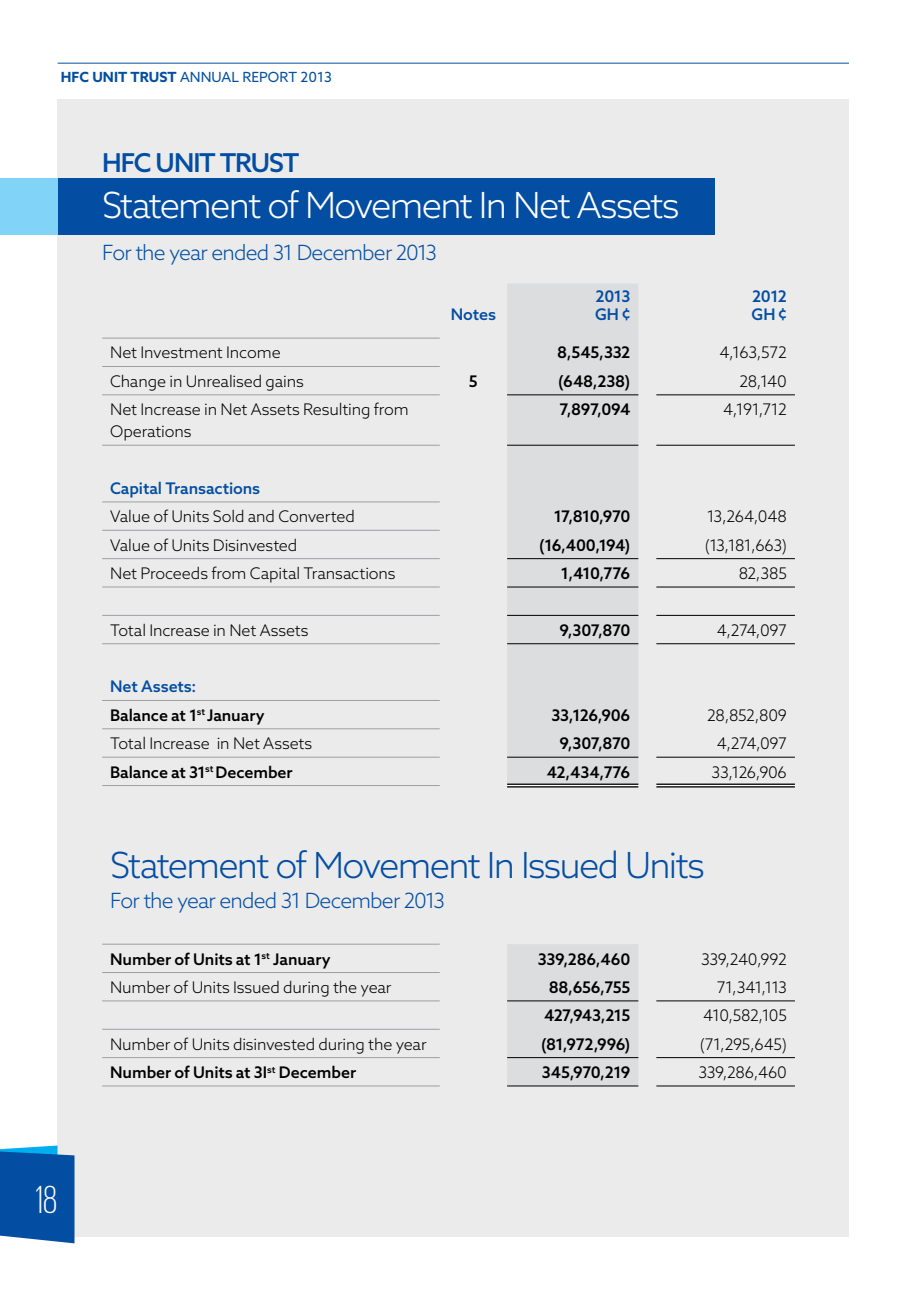
<style>
.page{position:relative;width:908px;height:1293px;background:#fff}
.page>*{position:absolute;margin:0;border:0;box-sizing:border-box;transform-origin:0 0}
.t1{font:300 40px "Giorgio Sans";color:#fff}
.t2{font:300 36px "Azo Sans";letter-spacing:-.05em;color:#034ea2}
.t3{font:300 36px "Azo Sans";letter-spacing:-.05em;color:#fff}
.t4{font:500 26px "Azo Sans";letter-spacing:-.045em;color:#034ea2}
.t5{font:300 21px "Azo Sans";letter-spacing:-.04em;color:#034ea2}
.t6{font:300 16px/22px "Azo Sans";letter-spacing:-.01em;color:#000}
.t7{font:500 16px/28.4px "Azo Sans";letter-spacing:-.01em;color:#000}
.t8{font:500 16px "Azo Sans";letter-spacing:-.005em;color:#034ea2}
.t9{font:500 16px "Azo Sans";letter-spacing:-.04em;color:#000}
.t10{font:300 16px "Azo Sans";letter-spacing:-.045em;color:#000}
.t11{font:500 16px "Azo Sans";letter-spacing:-.03em;color:#000}
.t12{font:700 14px "Azo Sans";color:#034ea2}
.t13{font:14px "Azo Sans";color:#034ea2}
.s1{font-weight:400}
.s2{color:#034ea2}
</style>
<div class="page">
<div style="left:58px;top:99px;width:790px;height:1137px;background:#ebebec"></div>
<svg style="left:0;top:1145px;width:74px;height:98px;background:#155fac"></svg>
<hr style="left:58px;top:63px;width:790px;height:1px;background:#034ea2">
<div style="left:58px;top:179px;width:656px;height:56px;background:#034ea2"></div>
<div style="left:0;top:179px;width:58px;height:56px;background:#81d4f7"></div>
<svg style="left:507px;top:284px;width:131px;height:801px;fill:#dcddde"></svg>
<hr style="left:507px;top:783px;width:131px;height:4px;background:#fff">
<hr style="left:656px;top:783px;width:138px;height:4px;background:#fff">
<hr style="left:102px;top:338px;width:337px;height:1px;background:#9d9fa2">
<hr style="left:102px;top:366px;width:337px;height:1px;background:#9d9fa2">
<hr style="left:102px;top:394px;width:337px;height:1px;background:#9d9fa2">
<hr style="left:102px;top:445px;width:337px;height:1px;background:#9d9fa2">
<hr style="left:507px;top:394px;width:131px;height:1px;background:#000">
<hr style="left:656px;top:394px;width:138px;height:1px;background:#000">
<hr style="left:507px;top:445px;width:131px;height:1px;background:#000">
<hr style="left:656px;top:445px;width:138px;height:1px;background:#000">
<hr style="left:507px;top:558px;width:131px;height:1px;background:#000">
<hr style="left:656px;top:558px;width:138px;height:1px;background:#000">
<hr style="left:507px;top:586px;width:131px;height:1px;background:#000">
<hr style="left:656px;top:586px;width:138px;height:1px;background:#000">
<hr style="left:507px;top:615px;width:131px;height:1px;background:#000">
<hr style="left:656px;top:615px;width:138px;height:1px;background:#000">
<hr style="left:507px;top:643px;width:131px;height:1px;background:#000">
<hr style="left:656px;top:643px;width:138px;height:1px;background:#000">
<hr style="left:507px;top:756px;width:131px;height:1px;background:#000">
<hr style="left:656px;top:756px;width:138px;height:1px;background:#000">
<hr style="left:507px;top:783px;width:131px;height:2px;background:#000">
<hr style="left:507px;top:786px;width:131px;height:1px;background:#000">
<hr style="left:656px;top:783px;width:138px;height:2px;background:#000">
<hr style="left:656px;top:786px;width:138px;height:1px;background:#000">
<hr style="left:507px;top:1000px;width:131px;height:1px;background:#000">
<hr style="left:656px;top:1000px;width:138px;height:1px;background:#000">
<hr style="left:656px;top:1085px;width:138px;height:1px;background:#000">
<hr style="left:507px;top:1085px;width:131px;height:1px;background:#000">
<hr style="left:656px;top:1057px;width:138px;height:1px;background:#000">
<hr style="left:507px;top:1057px;width:131px;height:1px;background:#000">
<hr style="left:102px;top:501px;width:337px;height:1px;background:#9d9fa2">
<hr style="left:102px;top:530px;width:337px;height:1px;background:#9d9fa2">
<hr style="left:102px;top:558px;width:337px;height:1px;background:#9d9fa2">
<hr style="left:102px;top:586px;width:337px;height:1px;background:#9d9fa2">
<hr style="left:102px;top:615px;width:337px;height:1px;background:#9d9fa2">
<hr style="left:102px;top:643px;width:337px;height:1px;background:#9d9fa2">
<hr style="left:102px;top:700px;width:337px;height:1px;background:#9d9fa2">
<hr style="left:102px;top:728px;width:337px;height:1px;background:#9d9fa2">
<hr style="left:102px;top:756px;width:337px;height:1px;background:#9d9fa2">
<hr style="left:102px;top:785px;width:337px;height:1px;background:#9d9fa2">
<hr style="left:102px;top:943px;width:337px;height:1px;background:#9d9fa2">
<hr style="left:102px;top:972px;width:337px;height:1px;background:#9d9fa2">
<hr style="left:102px;top:1000px;width:337px;height:1px;background:#9d9fa2">
<hr style="left:102px;top:1028px;width:337px;height:1px;background:#9d9fa2">
<hr style="left:102px;top:1057px;width:337px;height:1px;background:#9d9fa2">
<hr style="left:102px;top:1085px;width:337px;height:1px;background:#9d9fa2">
<p class="t12" style="left:61px;top:68px;width:140px">HFC UNIT TRUST <span class="s1">ANNU</span></p>
<p class="t13" style="left:221px;top:68px;width:40px">AL REPO</p>
<p class="t13" style="left:279px;top:68px;width:54px">RT 2013</p>
<h3 class="t4" style="left:102px;top:145px;width:199px">HFC UNIT TRUST</h3>
<h2 class="t3" style="left:102px;top:182px;width:579px">Statement of Movement In Net Assets</h2>
<h3 class="t5" style="left:102px;top:238px;width:336px">For the year ended 31 December 2013</h3>
<p class="t8" style="left:595px;top:285px;width:36px">2013</p>
<p class="t8" style="left:751px;top:285px;width:36px">2012</p>
<p class="t8" style="left:450px;top:303px;width:47px">Notes</p>
<p class="t8" style="left:594px;top:303px;width:37px">GH ¢</p>
<p class="t8" style="left:751px;top:303px;width:37px">GH ¢</p>
<p class="t6" style="left:110px;top:341px;width:172px">Net Investment Income</p>
<p class="t7" style="left:557px;top:338px;width:75px">8,545,332</p>
<p class="t6" style="left:719px;top:341px;width:69px">4,163,572</p>
<p class="t6" style="left:110px;top:370px;width:195px">Change in Unrealised gains</p>
<p class="t7" style="left:469px;top:367px;width:10px">5</p>
<p class="t7" style="left:558px;top:367px;width:73px">(648,238)</p>
<p class="t6" style="left:739px;top:370px;width:49px">28,140</p>
<p class="t6" style="left:110px;top:398px;width:300px">Net Increase in Net Assets Resulting from<br>Operations</p>
<p class="t7" style="left:559px;top:395px;width:72px">7,897,094</p>
<p class="t6" style="left:722px;top:398px;width:65px">4,191,712</p>
<p class="t8" style="left:110px;top:478px;width:152px">Capital Transactions</p>
<p class="t6" style="left:110px;top:505px;width:246px">Value of Units Sold and Converted</p>
<p class="t7" style="left:553px;top:502px;width:78px">17,810,970</p>
<p class="t6" style="left:706px;top:505px;width:82px">13,264,048</p>
<p class="t6" style="left:110px;top:534px;width:189px">Value of Units Disinvested</p>
<p class="t7" style="left:539px;top:530px;width:92px">(16,400,194)</p>
<p class="t6" style="left:704px;top:534px;width:84px">(13,181,663)</p>
<p class="t6" style="left:110px;top:562px;width:287px">Net Proceeds from Capital Transactions</p>
<p class="t7" style="left:560px;top:559px;width:71px">1,410,776</p>
<p class="t6" style="left:738px;top:562px;width:50px">82,385</p>
<p class="t6" style="left:110px;top:619px;width:200px">Total Increase in Net Assets</p>
<p class="t7" style="left:559px;top:615px;width:72px">9,307,870</p>
<p class="t6" style="left:716px;top:619px;width:72px">4,274,097</p>
<p class="t7" style="left:110px;top:672px;width:156px"><span class="s2">Net Assets:<br></span>Balance at 1<sup>st</sup> January</p>
<p class="t7" style="left:551px;top:700px;width:80px">33,126,906</p>
<p class="t6" style="left:707px;top:704px;width:81px">28,852,809</p>
<p class="t6" style="left:110px;top:732px;width:203px">Total Increase in Net Assets</p>
<p class="t7" style="left:559px;top:729px;width:72px">9,307,870</p>
<p class="t6" style="left:716px;top:732px;width:72px">4,274,097</p>
<p class="t7" style="left:110px;top:757px;width:184px">Balance at 31<sup>st</sup> December</p>
<p class="t7" style="left:546px;top:757px;width:85px">42,434,776</p>
<p class="t6" style="left:711px;top:760px;width:77px">33,126,906</p>
<h1 class="t1" style="left:36px;top:1180px;width:23px">18</h1>
<h2 class="t2" style="left:110px;top:842px;width:596px">Statement of Movement In Issued Units</h2>
<h3 class="t5" style="left:110px;top:886px;width:336px">For the year ended 31 December 2013</h3>
<p class="t7" style="left:110px;top:944px;width:222px">Number of Units at 1<sup>st</sup> January</p>
<p class="t7" style="left:537px;top:944px;width:94px">339,286,460</p>
<p class="t6" style="left:700px;top:947px;width:87px">339,240,992</p>
<p class="t6" style="left:110px;top:976px;width:283px">Number of Units Issued during the year</p>
<p class="t7" style="left:548px;top:972px;width:83px">88,656,755</p>
<p class="t6" style="left:716px;top:976px;width:72px">71,341,113</p>
<p class="t9" style="left:544px;top:1005px;width:88px">427,943,215</p>
<p class="t10" style="left:702px;top:1005px;width:85px">410,582,105</p>
<p class="t6" style="left:110px;top:1032px;width:318px">Number of Units disinvested during the year</p>
<p class="t7" style="left:540px;top:1029px;width:91px">(81,972,996)</p>
<p class="t6" style="left:699px;top:1032px;width:88px">(71,295,645)</p>
<p class="t7" style="left:110px;top:1057px;width:247px">Number of Units at 3I<sup>st</sup> December</p>
<p class="t11" style="left:541px;top:1061px;width:90px">345,970,219</p>
<p class="t6" style="left:698px;top:1061px;width:90px">339,286,460</p>
</div>
